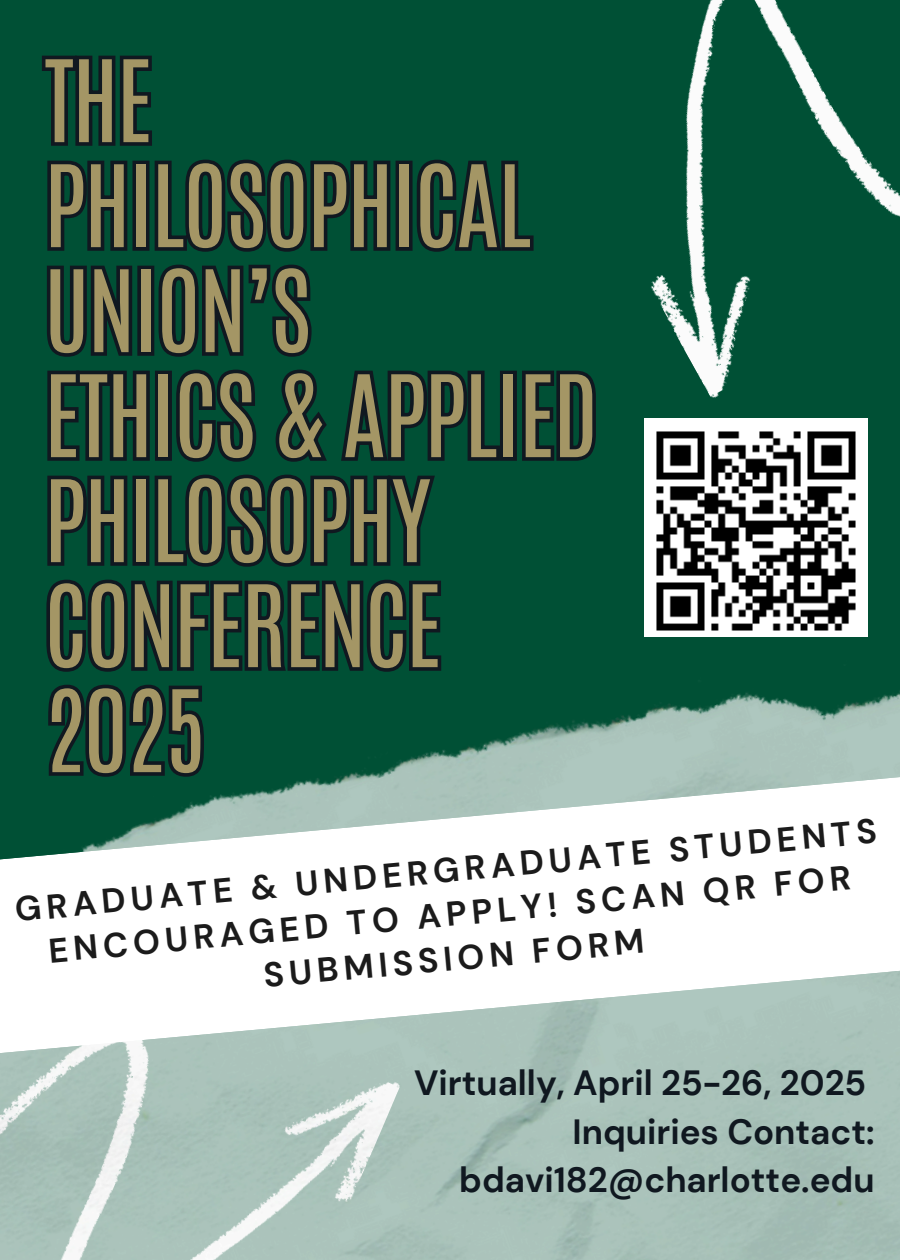
<style>
.page{position:relative;width:900px;height:1260px;background:#005035}
.page>*{position:absolute;margin:0;border:0;box-sizing:border-box;transform-origin:0 0}
.t1{font:96.5px/105px "Antonio";letter-spacing:-.02em;color:#a49665}
.t2{font:700 35px/48.8px "DM Sans";color:#101820;text-align:right}
.t3{font:700 34px/44.2px "DM Sans";color:#1b1b1b;text-align:center}
</style>
<div class="page">
<img style="left:650px;top:0;width:250px;height:398px">
<img style="left:0;top:636px;width:900px;height:624px">
<svg style="left:0;top:768px;width:900px;height:294px;background:#d8e4e0"></svg>
<svg style="left:42px;top:55px;width:110px;height:91px"></svg>
<svg style="left:47px;top:159px;width:487px;height:93px"></svg>
<svg style="left:47px;top:246px;width:268px;height:111px"></svg>
<svg style="left:47px;top:369px;width:549px;height:93px"></svg>
<svg style="left:47px;top:474px;width:388px;height:87px"></svg>
<svg style="left:41px;top:561px;width:404px;height:129px"></svg>
<svg style="left:45px;top:679px;width:164px;height:102px"></svg>
<img style="left:644px;top:419px;width:224px;height:217px">
<h1 class="t1" style="left:44px;top:49px;width:555px">THE<br>PHILOSOPHICAL<br>UNION’S<br>ETHICS &amp; APPLIED<br>PHILOSOPHY<br>CONFERENCE<br>2025</h1>
<p class="t3" style="left:13px;top:886px;width:867px;rotate:-5deg">GRADUATE &amp; UNDERGRADUATE STUDENTS<br>ENCOURAGED TO APPLY! SCAN QR FOR<br>SUBMISSION FORM</p>
<p class="t2" style="left:414px;top:1059px;width:462px">Virtually, April 25-26, 2025<br>Inquiries Contact: bdavi182@charlotte.edu</p>
</div>
